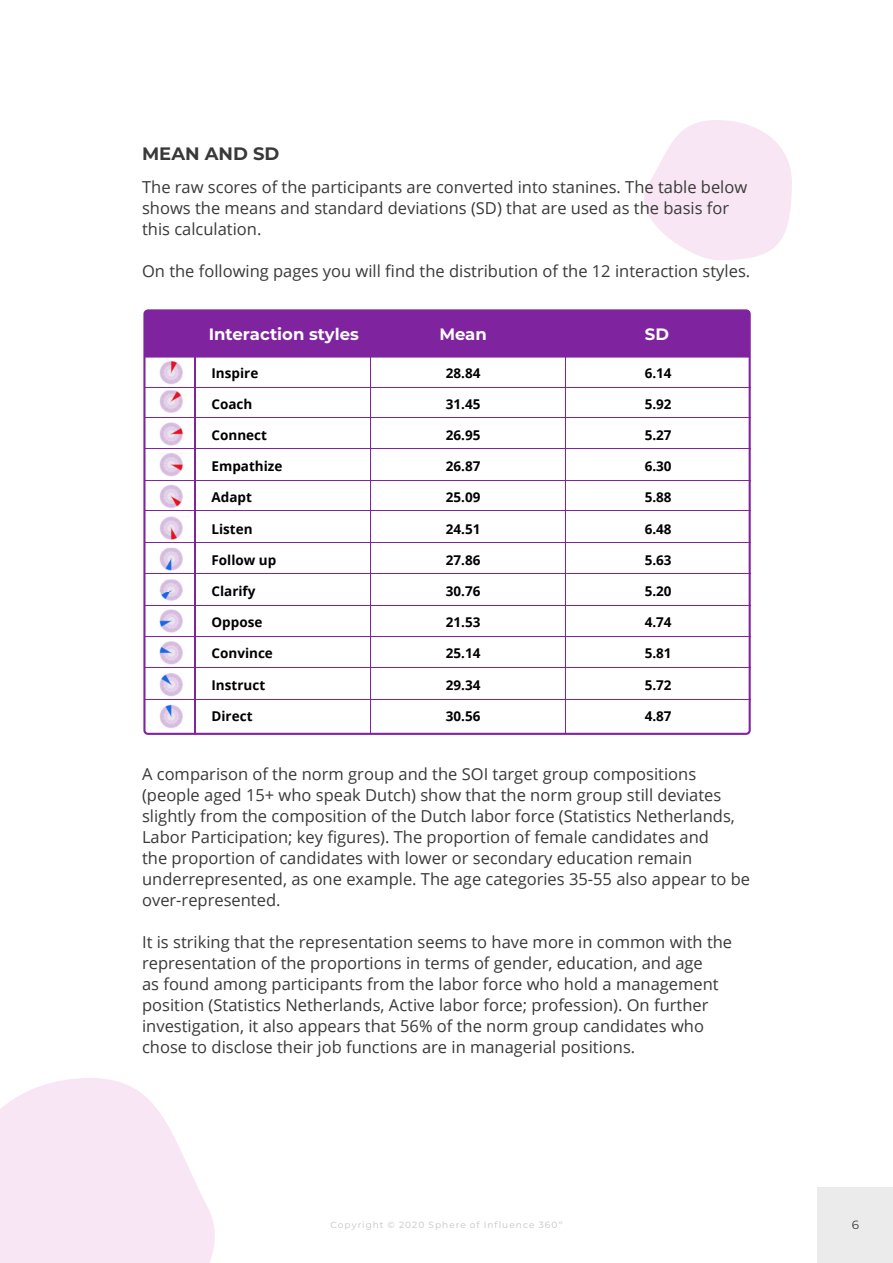
<style>
.page{position:relative;width:893px;height:1263px;background:#fff}
.page>*{position:absolute;margin:0;border:0;box-sizing:border-box;transform-origin:0 0}
.t1{font:700 18px "Montserrat";color:#393939}
.t2{font:16.5px/21px "Open Sans";color:#393939}
.t3{font:700 16.5px "Montserrat";color:#fff}
.t4{font:700 13.5px "Open Sans";color:#000}
.t5{font:12px "Montserrat";color:#393939}
.t6{font:9px "Montserrat";letter-spacing:.115em;color:#c4c2c1}
</style>
<div class="page">
<div style="left:818px;top:1188px;width:75px;height:75px;background:#ebebeb"></div>
<svg style="left:644px;top:120px;width:148px;height:140px"></svg>
<svg style="left:0;top:1078px;width:215px;height:185px"></svg>
<svg style="left:143px;top:309px;width:607px;height:426px"></svg>
<div style="left:145px;top:310px;width:605px;height:48px;background:#80239f"></div>
<hr style="left:194px;top:317px;width:2px;height:417px;background:#80239f">
<hr style="left:370px;top:317px;width:1px;height:417px;background:#80239f">
<hr style="left:565px;top:317px;width:1px;height:417px;background:#80239f">
<hr style="left:145px;top:387px;width:605px;height:1px;background:#80239f">
<hr style="left:145px;top:417px;width:605px;height:1px;background:#80239f">
<hr style="left:145px;top:448px;width:605px;height:1px;background:#80239f">
<hr style="left:145px;top:480px;width:605px;height:1px;background:#80239f">
<hr style="left:145px;top:510px;width:605px;height:1px;background:#80239f">
<hr style="left:145px;top:542px;width:605px;height:1px;background:#80239f">
<hr style="left:145px;top:573px;width:605px;height:1px;background:#80239f">
<hr style="left:145px;top:605px;width:605px;height:1px;background:#80239f">
<hr style="left:145px;top:636px;width:605px;height:1px;background:#80239f">
<hr style="left:145px;top:667px;width:605px;height:1px;background:#80239f">
<hr style="left:145px;top:699px;width:605px;height:1px;background:#80239f">
<p class="t1" style="left:142px;top:140px;width:139px">MEAN AND SD</p>
<p class="t2" style="left:142px;top:176px;width:607px">The raw scores of the participants are converted into stanines. The table below shows the means and standard deviations (SD) that are used as the basis for this calculation.</p>
<p class="t2" style="left:142px;top:260px;width:610px">On the following pages you will find the distribution of the 12 interaction styles.</p>
<p class="t3" style="left:209px;top:323px;width:152px">Interaction styles</p>
<p class="t3" style="left:439px;top:323px;width:49px">Mean</p>
<p class="t3" style="left:645px;top:323px;width:26px">SD</p>
<p class="t4" style="left:212px;top:363px;width:48px">Inspire</p>
<p class="t4" style="left:212px;top:394px;width:42px">Coach</p>
<p class="t4" style="left:212px;top:426px;width:57px">Connect</p>
<p class="t4" style="left:212px;top:457px;width:72px">Empathize</p>
<p class="t4" style="left:212px;top:488px;width:42px">Adapt</p>
<p class="t4" style="left:212px;top:519px;width:43px">Listen</p>
<p class="t4" style="left:212px;top:550px;width:66px">Follow up</p>
<p class="t4" style="left:212px;top:582px;width:46px">Clarify</p>
<p class="t4" style="left:212px;top:613px;width:52px">Oppose</p>
<p class="t4" style="left:212px;top:644px;width:63px">Convince</p>
<p class="t4" style="left:212px;top:675px;width:55px">Instruct</p>
<p class="t4" style="left:212px;top:706px;width:43px">Direct</p>
<p class="t4" style="left:446px;top:363px;width:36px">28.84</p>
<p class="t4" style="left:446px;top:394px;width:36px">31.45</p>
<p class="t4" style="left:446px;top:426px;width:36px">26.95</p>
<p class="t4" style="left:446px;top:457px;width:36px">26.87</p>
<p class="t4" style="left:446px;top:488px;width:36px">25.09</p>
<p class="t4" style="left:446px;top:519px;width:36px">24.51</p>
<p class="t4" style="left:446px;top:550px;width:36px">27.86</p>
<p class="t4" style="left:446px;top:582px;width:36px">30.76</p>
<p class="t4" style="left:446px;top:613px;width:36px">21.53</p>
<p class="t4" style="left:446px;top:644px;width:36px">25.14</p>
<p class="t4" style="left:446px;top:675px;width:36px">29.34</p>
<p class="t4" style="left:446px;top:706px;width:36px">30.56</p>
<p class="t4" style="left:645px;top:363px;width:28px">6.14</p>
<p class="t4" style="left:645px;top:394px;width:28px">5.92</p>
<p class="t4" style="left:645px;top:425px;width:28px">5.27</p>
<p class="t4" style="left:645px;top:457px;width:28px">6.30</p>
<p class="t4" style="left:645px;top:488px;width:28px">5.88</p>
<p class="t4" style="left:645px;top:519px;width:28px">6.48</p>
<p class="t4" style="left:645px;top:550px;width:28px">5.63</p>
<p class="t4" style="left:645px;top:581px;width:28px">5.20</p>
<p class="t4" style="left:645px;top:613px;width:28px">4.74</p>
<p class="t4" style="left:645px;top:644px;width:28px">5.81</p>
<p class="t4" style="left:645px;top:675px;width:28px">5.72</p>
<p class="t4" style="left:645px;top:706px;width:28px">4.87</p>
<p class="t2" style="left:142px;top:763px;width:610px">A comparison of the norm group and the SOI target group compositions (people aged 15+ who speak Dutch) show that the norm group still deviates slightly from the composition of the Dutch labor force (Statistics Netherlands, Labor Participation; key figures). The proportion of female candidates and<br>the proportion of candidates with lower or secondary education remain underrepresented, as one example. The age categories 35-55 also appear to be over-represented.</p>
<p class="t2" style="left:142px;top:931px;width:592px">It is striking that the representation seems to have more in common with the representation of the proportions in terms of gender, education, and age<br>as found among participants from the labor force who hold a management position (Statistics Netherlands, Active labor force; profession). On further investigation, it also appears that 56% of the norm group candidates who chose to disclose their job functions are in managerial positions.</p>
<p class="t6" style="left:330px;top:1218px;width:234px">Copyright © 2020 Sphere of Influence 360º</p>
<p class="t5" style="left:852px;top:1217px;width:9px">6</p>
</div>
